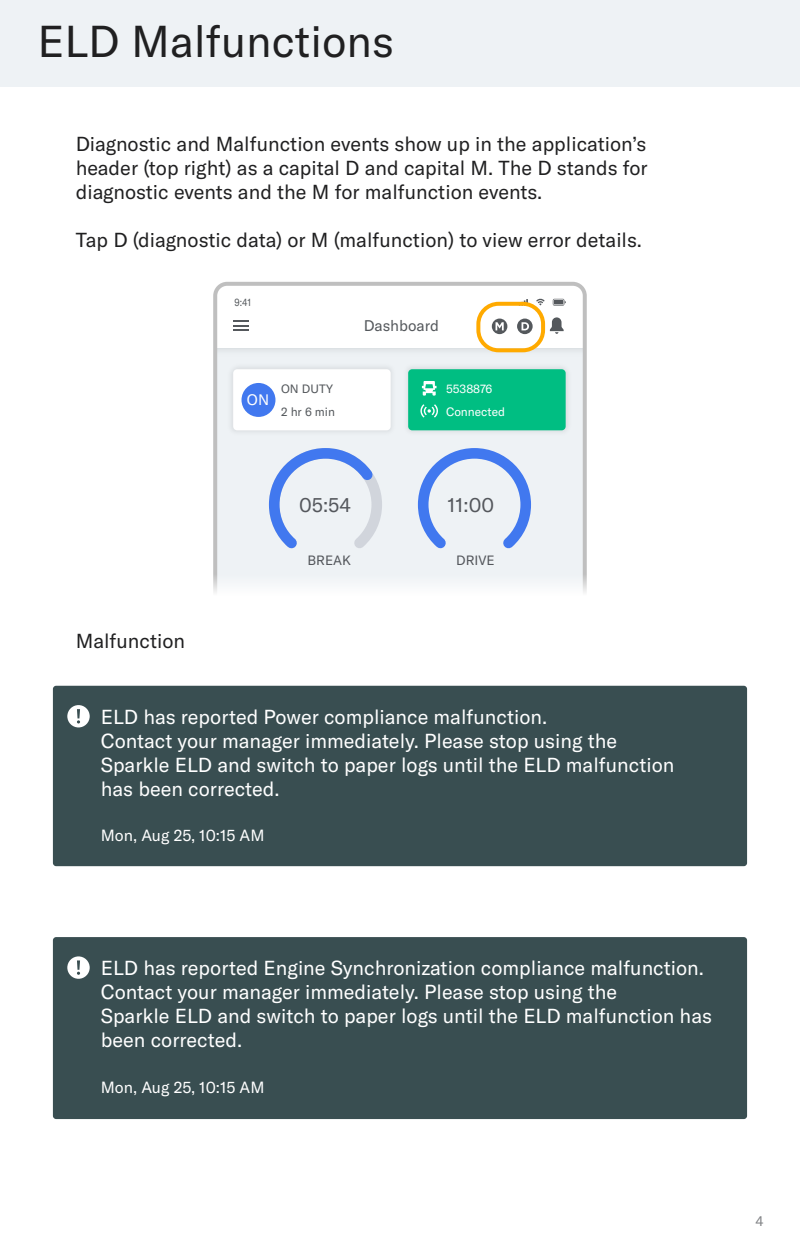
<style>
.page{position:relative;width:800px;height:1248px;background:#fff}
.page>*{position:absolute;margin:0;border:0;box-sizing:border-box;transform-origin:0 0}
.t1{font:44px "GT America";color:#202021}
.t2{font:20px/24px "GT America";color:#fff}
.t3{font:20px/24px "GT America";color:#202021;text-align:justify}
.t4{font:20px "GT America";color:#54575c}
.t5{font:16px "GT America";color:#fff}
.t6{font:15.2px "GT America";color:#54585c}
.t7{font:15px "GT America";color:#fff}
.t8{font:14px "GT America";color:#808285}
.t9{font:13.4px "GT America";color:#54575c}
.t10{font:12px "GT America";color:#fff}
.t11{font:12px "GT America";color:#54585c}
.t12{font:10.4px "GT America";color:#54585c;scale:.89 1}
</style>
<div class="page">
<div style="left:0;top:0;width:800px;height:87px;background:#eef2f5"></div>
<div style="left:53px;top:686px;width:694px;height:180px;background:#394e51;border-radius:3px"></div>
<div style="left:67px;top:705px;width:23px;height:22px;background:#fff;border-radius:50%"></div>
<svg style="left:77px;top:709px;width:3px;height:15px"></svg>
<div style="left:53px;top:937px;width:694px;height:182px;background:#394e51;border-radius:3px"></div>
<div style="left:67px;top:956px;width:23px;height:23px;background:#fff;border-radius:50%"></div>
<svg style="left:77px;top:960px;width:3px;height:15px"></svg>
<svg style="left:213px;top:281px;width:374px;height:288px"></svg>
<img style="left:402px;top:362px;width:172px;height:78px">
<div style="left:408px;top:369px;width:158px;height:61px;background:#00be82;border-radius:4px"></div>
<svg style="left:420px;top:404px;width:18px;height:14px"></svg>
<svg style="left:422px;top:381px;width:15px;height:15px"></svg>
<div style="left:476px;top:302px;width:69px;height:50px;border:4px solid #fa0;border-radius:20px"></div>
<svg style="left:492px;top:319px;width:15px;height:15px"></svg>
<svg style="left:517px;top:319px;width:16px;height:15px"></svg>
<div style="left:197px;top:569px;width:422px;height:32px;background:#f7f9fa"></div>
<img style="left:226px;top:362px;width:174px;height:78px">
<div style="left:233px;top:369px;width:158px;height:61px;background:#fff;border-radius:4px"></div>
<div style="left:242px;top:383px;width:33px;height:34px;background:#4178ef;border-radius:50%"></div>
<svg style="left:413px;top:443px;width:123px;height:115px;background:#ccdaf3"></svg>
<svg style="left:264px;top:443px;width:123px;height:115px;background:#d4dff2"></svg>
<h1 class="t1" style="left:37px;top:15px;width:358px">ELD Malfunctions</h1>
<p class="t3" style="left:76px;top:132px;width:574px">Diagnostic and Malfunction events show up in the application’s header (top right) as a capital D and capital M. The D stands for diagnostic events and the M for malfunction events.</p>
<p class="t3" style="left:76px;top:228px;width:568px">Tap D (diagnostic data) or M (malfunction) to view error details.</p>
<p class="t3" style="left:76px;top:629px;width:111px">Malfunction</p>
<p class="t12" style="left:234px;top:296px;width:20px">9:41</p>
<p class="t7" style="left:247px;top:391px;width:24px">ON</p>
<p class="t11" style="left:281px;top:382px;width:54px">ON DUTY</p>
<p class="t11" style="left:281px;top:404px;width:55px">2 hr 6 min</p>
<p class="t6" style="left:364px;top:317px;width:77px">Dashboard</p>
<p class="t10" style="left:446px;top:382px;width:48px">5538876</p>
<p class="t10" style="left:446px;top:404px;width:61px">Connected</p>
<p class="t4" style="left:299px;top:493px;width:54px">05:54</p>
<p class="t9" style="left:307px;top:553px;width:45px">BREAK</p>
<p class="t4" style="left:448px;top:493px;width:48px">11:00</p>
<p class="t9" style="left:456px;top:553px;width:40px">DRIVE</p>
<p class="t2" style="left:101px;top:705px;width:575px">ELD has reported Power compliance malfunction.<br>Contact your manager immediately. Please stop using the Sparkle ELD and switch to paper logs until the ELD malfunction has been corrected.</p>
<p class="t5" style="left:101px;top:826px;width:165px">Mon, Aug 25, 10:15 AM</p>
<p class="t2" style="left:101px;top:956px;width:613px">ELD has reported Engine Synchronization compliance malfunction.<br>Contact your manager immediately. Please stop using the<br>Sparkle ELD and switch to paper logs until the ELD malfunction has been corrected.</p>
<p class="t5" style="left:101px;top:1078px;width:165px">Mon, Aug 25, 10:15 AM</p>
<p class="t8" style="left:756px;top:1212px;width:10px">4</p>
</div>
